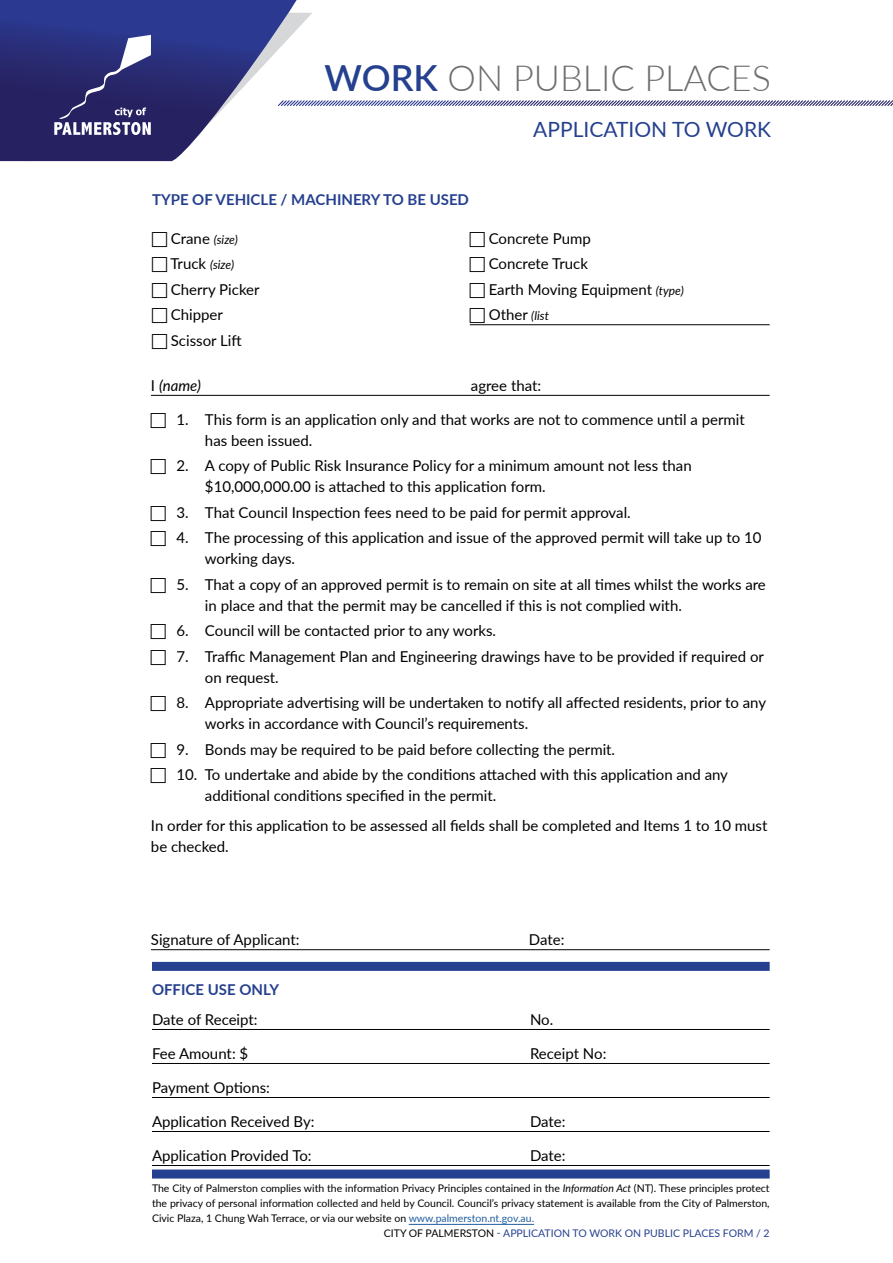
<style>
.page{position:relative;width:893px;height:1263px;background:#fff}
.page>*{position:absolute;margin:0;border:0;box-sizing:border-box;transform-origin:0 0}
.t1{font:300 36px "Lato";color:#6d6e71}
.t2{font:21px "Lato";color:#25408f}
.t3{font:15px/21px "Lato";color:#000}
.t4{font:700 15px "Lato";color:#25408f}
.t5{font:italic 15px "Lato";color:#000}
.t6{font:italic 12px/25.5px "Lato";color:#000}
.t7{font:10.5px/15px "Lato";color:#000;text-align:justify}
.t8{font:10.5px "Lato";color:#25408f}
.s1{font-weight:600;color:#25408f}
.s2{font-style:normal;font-size:15px}
.s3{font-style:italic;font-size:12px}
.s4{font-style:normal}
.s5{font-style:italic}
.s6{color:#215e9e}
.s7{color:#000}
</style>
<div class="page">
<svg style="left:0;top:0;width:297px;height:162px;background:#323984"></svg>
<svg style="left:23px;top:13px;width:870px;height:148px"></svg>
<hr style="left:152px;top:1029px;width:618px;height:1px;background:#000">
<hr style="left:152px;top:1063px;width:618px;height:1px;background:#000">
<hr style="left:152px;top:1097px;width:618px;height:1px;background:#000">
<hr style="left:152px;top:1131px;width:618px;height:1px;background:#000">
<hr style="left:152px;top:1165px;width:618px;height:1px;background:#000">
<div style="left:152px;top:962px;width:618px;height:9px;background:#25408f"></div>
<hr style="left:470px;top:324px;width:300px;height:1px;background:#000">
<hr style="left:151px;top:395px;width:619px;height:1px;background:#000">
<hr style="left:151px;top:949px;width:619px;height:1px;background:#000">
<div style="left:152px;top:1169px;width:618px;height:9px;background:#25408f"></div>
<hr style="left:409px;top:1224px;width:125px;height:1px;background:#215e9e">
<h1 class="t1" style="left:325px;top:53px;width:448px"><span class="s1">WORK</span> ON PUBLIC PLACES</h1>
<h2 class="t2" style="left:533px;top:114px;width:239px">APPLICATION TO WORK</h2>
<p class="t4" style="left:152px;top:189px;width:319px">TYPE OF VEHICLE / MACHINERY TO BE USED</p>
<p class="t6" style="left:170px;top:226px;width:69px"><span class="s2">Crane</span> (size)<br><span class="s2">Truck</span> (size)</p>
<p class="t3" style="left:171px;top:276px;width:90px;line-height:25.5px">Cherry Picker<br>Chipper<br>Scissor Lift</p>
<p class="t3" style="left:489px;top:225px;width:197px;line-height:25.5px">Concrete Pump<br>Concrete Truck<br>Earth Moving Equipment <span class="s3">(type)<br></span>Other <span class="s3">(list</span></p>
<p class="t5" style="left:151px;top:375px;width:51px"><span class="s4">I</span> (name)</p>
<p class="t3" style="left:471px;top:374px;width:72px">agree that:</p>
<p class="t3" style="left:205px;top:408px;width:541px;text-indent:-28px">1. This form is an application only and that works are not to commence until a permit has been issued.</p>
<p class="t3" style="left:205px;top:455px;width:488px;text-indent:-28px">2. A copy of Public Risk Insurance Policy for a minimum amount not less than $10,000,000.00 is attached to this application form.</p>
<p class="t3" style="left:176px;top:501px;width:456px">3. That Council Inspection fees need to be paid for permit approval.</p>
<p class="t3" style="left:205px;top:527px;width:558px;text-indent:-28px">4. The processing of this application and issue of the approved permit will take up to 10 working days.</p>
<p class="t3" style="left:205px;top:573px;width:562px;text-indent:-28px">5. That a copy of an approved permit is to remain on site at all times whilst the works are in place and that the permit may be cancelled if this is not complied with.</p>
<p class="t3" style="left:176px;top:620px;width:321px">6. Council will be contacted prior to any works.</p>
<p class="t3" style="left:205px;top:645px;width:560px;text-indent:-28px">7. Traffic Management Plan and Engineering drawings have to be provided if required or on request.</p>
<p class="t3" style="left:205px;top:692px;width:563px;text-indent:-28px">8. Appropriate advertising will be undertaken to notify all affected residents, prior to any works in accordance with Council’s requirements.</p>
<p class="t3" style="left:176px;top:738px;width:440px">9. Bonds may be required to be paid before collecting the permit.</p>
<p class="t3" style="left:205px;top:764px;width:525px;text-indent:-28px">10. To undertake and abide by the conditions attached with this application and any additional conditions specified in the permit.</p>
<p class="t3" style="left:151px;top:814px;width:618px">In order for this application to be assessed all fields shall be completed and Items 1 to 10 must be checked.</p>
<p class="t3" style="left:151px;top:929px;width:150px">Signature of Applicant:</p>
<p class="t3" style="left:529px;top:929px;width:37px">Date:</p>
<p class="t4" style="left:152px;top:979px;width:129px">OFFICE USE ONLY</p>
<p class="t3" style="left:152px;top:1008px;width:107px">Date of Receipt:</p>
<p class="t3" style="left:530px;top:1008px;width:25px">No.</p>
<p class="t3" style="left:152px;top:1042px;width:98px">Fee Amount: $</p>
<p class="t3" style="left:530px;top:1042px;width:78px">Receipt No:</p>
<p class="t3" style="left:152px;top:1076px;width:120px">Payment Options:</p>
<p class="t3" style="left:152px;top:1110px;width:164px">Application Received By:</p>
<p class="t3" style="left:530px;top:1110px;width:37px">Date:</p>
<p class="t3" style="left:152px;top:1144px;width:161px">Application Provided To:</p>
<p class="t3" style="left:530px;top:1144px;width:37px">Date:</p>
<p class="t7" style="left:152px;top:1180px;width:619px">The City of Palmerston complies with the information Privacy Principles contained in the <span class="s5">Information Act</span> (NT). These principles protect the privacy of personal information collected and held by Council. Council’s privacy statement is available from the City of Palmerston, Civic Plaza, 1 Chung Wah Terrace, or via our website on <span class="s6">www.palmerston.nt.gov.au.</span></p>
<p class="t8" style="left:384px;top:1226px;width:387px"><span class="s7">CITY OF PALMERSTON</span> - APPLICATION TO WORK ON PUBLIC PLACES FORM / 2</p>
</div>
